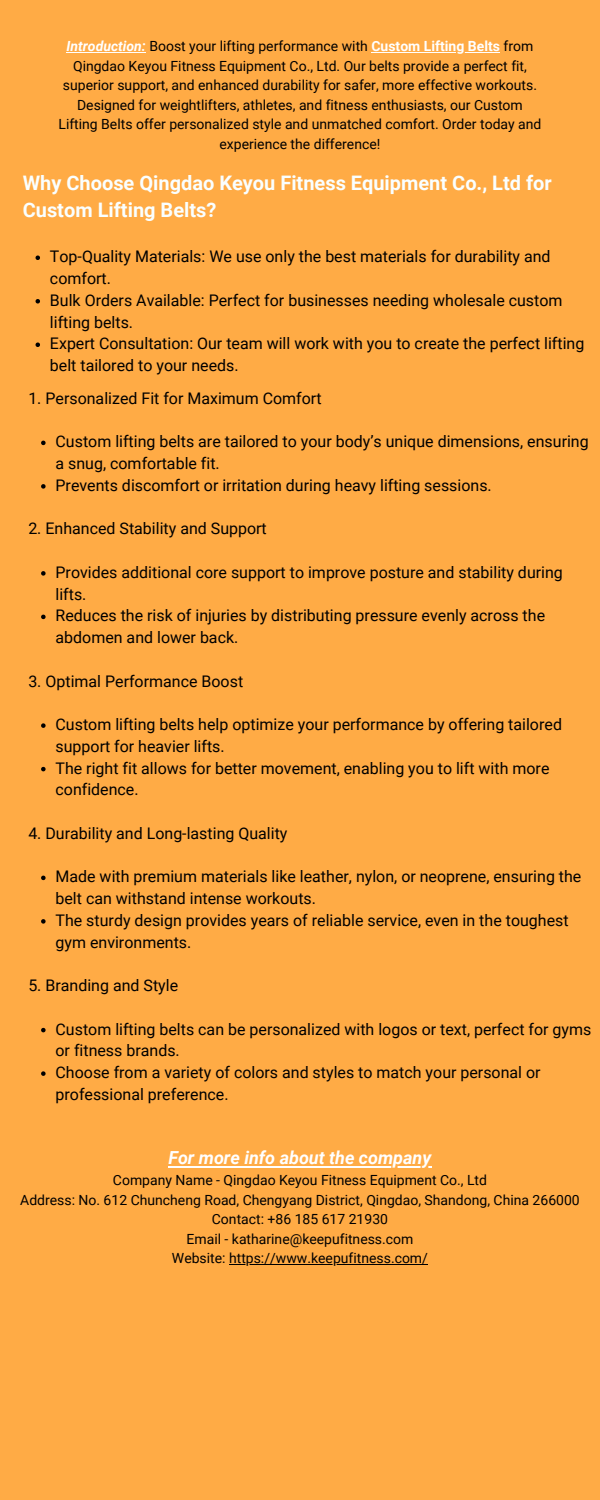
<style>
.page{position:relative;width:600px;height:1500px;background:#ffab45}
.page>*{position:absolute;margin:0;border:0;box-sizing:border-box;transform-origin:0 0}
.t1{font:700 20px/27.8px "Roboto";color:#faffff}
.t2{font:italic 700 18px "Roboto";color:#fff}
.t3{font:16px/21.8px "Roboto";color:#000}
.t4{font:14px/19.5px "Roboto";color:#000;text-align:center}
.s1{font-weight:700;font-style:italic;color:#fff}
.s2{font-weight:700;color:#fff}
</style>
<div class="page">
<svg style="left:36px;top:256px;width:4px;height:4px"></svg>
<svg style="left:36px;top:299px;width:4px;height:5px"></svg>
<svg style="left:36px;top:343px;width:4px;height:4px"></svg>
<svg style="left:41px;top:441px;width:5px;height:4px"></svg>
<svg style="left:41px;top:484px;width:5px;height:5px"></svg>
<svg style="left:41px;top:571px;width:5px;height:5px"></svg>
<svg style="left:41px;top:615px;width:5px;height:4px"></svg>
<svg style="left:41px;top:723px;width:5px;height:5px"></svg>
<svg style="left:41px;top:767px;width:5px;height:4px"></svg>
<svg style="left:41px;top:876px;width:5px;height:4px"></svg>
<svg style="left:41px;top:919px;width:5px;height:5px"></svg>
<svg style="left:41px;top:1028px;width:5px;height:4px"></svg>
<svg style="left:41px;top:1071px;width:5px;height:5px"></svg>
<hr style="left:168px;top:1166px;width:264px;height:1px;background:#fff">
<hr style="left:229px;top:1264px;width:199px;height:1px;background:#000">
<hr style="left:67px;top:52px;width:79px;height:1px;background:#fff">
<hr style="left:371px;top:52px;width:129px;height:1px;background:#fff">
<p class="t4" style="left:58px;top:37px;width:484px"><span class="s1">Introduction:</span> Boost your lifting performance with <span class="s2">Custom Lifting Belts</span> from Qingdao Keyou Fitness Equipment Co., Ltd. Our belts provide a perfect fit, superior support, and enhanced durability for safer, more effective workouts.<br>Designed for weightlifters, athletes, and fitness enthusiasts, our Custom Lifting Belts offer personalized style and unmatched comfort. Order today and experience the difference!</p>
<p class="t1" style="left:23px;top:169px;width:531px">Why Choose Qingdao Keyou Fitness Equipment Co., Ltd for<br>Custom Lifting Belts?</p>
<h1 class="t3" style="left:50px;top:246px;width:502px">Top-Quality Materials: We use only the best materials for durability and comfort.</h1>
<p class="t3" style="left:50px;top:289px;width:514px">Bulk Orders Available: Perfect for businesses needing wholesale custom lifting belts.</p>
<p class="t3" style="left:50px;top:333px;width:536px">Expert Consultation: Our team will work with you to create the perfect lifting belt tailored to your needs.</p>
<p class="t3" style="left:28px;top:388px;width:295px">1. Personalized Fit for Maximum Comfort</p>
<h2 class="t3" style="left:56px;top:431px;width:535px">Custom lifting belts are tailored to your body’s unique dimensions, ensuring a snug, comfortable fit.</h2>
<p class="t3" style="left:56px;top:475px;width:438px">Prevents discomfort or irritation during heavy lifting sessions.</p>
<p class="t3" style="left:28px;top:518px;width:240px">2. Enhanced Stability and Support</p>
<h2 class="t3" style="left:56px;top:562px;width:509px">Provides additional core support to improve posture and stability during lifts.</h2>
<p class="t3" style="left:56px;top:605px;width:491px">Reduces the risk of injuries by distributing pressure evenly across the abdomen and lower back.</p>
<p class="t3" style="left:28px;top:670px;width:216px">3. Optimal Performance Boost</p>
<h2 class="t3" style="left:56px;top:714px;width:508px">Custom lifting belts help optimize your performance by offering tailored support for heavier lifts.</h2>
<p class="t3" style="left:56px;top:757px;width:495px">The right fit allows for better movement, enabling you to lift with more confidence.</p>
<p class="t3" style="left:28px;top:823px;width:261px">4. Durability and Long-lasting Quality</p>
<h2 class="t3" style="left:56px;top:866px;width:527px">Made with premium materials like leather, nylon, or neoprene, ensuring the belt can withstand intense workouts.</h2>
<p class="t3" style="left:56px;top:910px;width:515px">The sturdy design provides years of reliable service, even in the toughest gym environments.</p>
<p class="t3" style="left:28px;top:975px;width:151px">5. Branding and Style</p>
<h2 class="t3" style="left:56px;top:1018px;width:537px">Custom lifting belts can be personalized with logos or text, perfect for gyms or fitness brands.</h2>
<p class="t3" style="left:56px;top:1062px;width:487px">Choose from a variety of colors and styles to match your personal or professional preference.</p>
<p class="t2" style="left:168px;top:1148px;width:264px">For more info about the company</p>
<p class="t4" style="left:113px;top:1171px;width:376px">Company Name - Qingdao Keyou Fitness Equipment Co., Ltd</p>
<p class="t4" style="left:20px;top:1190px;width:561px">Address: No. 612 Chuncheng Road, Chengyang District, Qingdao, Shandong, China 266000</p>
<p class="t4" style="left:212px;top:1210px;width:178px">Contact: +86 185 617 21930</p>
<p class="t4" style="left:187px;top:1229px;width:228px">Email - katharine@keepufitness.com</p>
<p class="t4" style="left:172px;top:1249px;width:258px">Website: https://www.keepufitness.com/</p>
</div>
